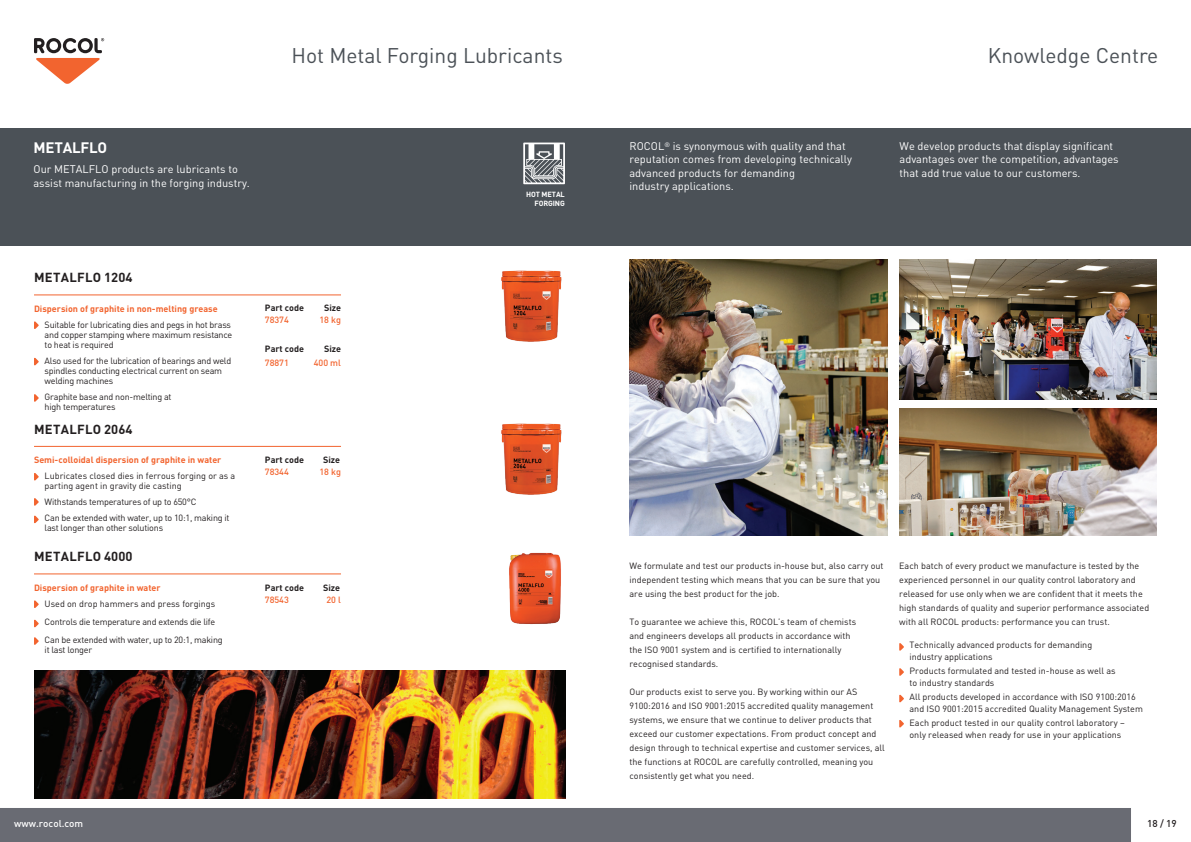
<style>
.page{position:relative;width:1191px;height:842px;background:#fff}
.page>*{position:absolute;margin:0;border:0;box-sizing:border-box;transform-origin:0 0}
.t1{font:21px "DIN Pro";color:#4b5157}
.t2{font:700 15px "DIN Pro";letter-spacing:-.015em;color:#fff}
.t3{font:700 13px "DIN Pro";letter-spacing:.02em;color:#231f20}
.t4{font:11px/13.2px "DIN Pro";color:#fff}
.t5{font:500 9.9px "DIN Pro";color:#fff}
.t6{font:500 9.9px "DIN Pro";color:#231f20}
.t7{font:9px/14px "DIN Pro";color:#231f20}
.t8{font:9px/10px "DIN Pro";letter-spacing:-.025em;color:#231f20}
.t9{font:700 9px "DIN Pro";color:#f2642f}
.t10{font:700 9px "DIN Pro";color:#231f20}
.t11{font:500 9px "DIN Pro";color:#f2642f}
.t12{font:700 7.4px/8.4px "DIN Pro";letter-spacing:-.015em;color:#fff;text-align:right}
</style>
<div class="page">
<div style="left:0;top:808px;width:1131px;height:34px;background:#696b73"></div>
<img style="left:34px;top:671px;width:531px;height:127px">
<hr style="left:34px;top:295px;width:307px;height:1px;background:#f2642f">
<hr style="left:34px;top:446px;width:307px;height:1px;background:#f2642f">
<hr style="left:34px;top:574px;width:307px;height:1px;background:#f2642f">
<svg style="left:34px;top:321px;width:5px;height:8px"></svg>
<svg style="left:34px;top:358px;width:5px;height:7px"></svg>
<svg style="left:34px;top:394px;width:5px;height:8px"></svg>
<svg style="left:34px;top:473px;width:5px;height:7px"></svg>
<svg style="left:34px;top:498px;width:5px;height:8px"></svg>
<svg style="left:34px;top:620px;width:5px;height:7px"></svg>
<svg style="left:34px;top:516px;width:5px;height:7px"></svg>
<svg style="left:34px;top:637px;width:5px;height:8px"></svg>
<svg style="left:34px;top:600px;width:5px;height:8px"></svg>
<img style="left:501px;top:270px;width:61px;height:72px">
<img style="left:501px;top:423px;width:61px;height:72px">
<img style="left:509px;top:552px;width:52px;height:72px">
<div style="left:0;top:128px;width:1191px;height:117px;background:#4b5157"></div>
<svg style="left:34px;top:38px;width:71px;height:46px"></svg>
<svg style="left:523px;top:143px;width:42px;height:41px"></svg>
<img style="left:629px;top:259px;width:258px;height:277px">
<img style="left:899px;top:409px;width:258px;height:127px">
<img style="left:899px;top:259px;width:258px;height:140px">
<svg style="left:899px;top:643px;width:5px;height:8px"></svg>
<svg style="left:899px;top:668px;width:5px;height:8px"></svg>
<svg style="left:899px;top:695px;width:5px;height:7px"></svg>
<svg style="left:899px;top:720px;width:5px;height:7px"></svg>
<h1 class="t1" style="left:291px;top:39px;width:273px">Hot Metal Forging Lubricants</h1>
<h2 class="t2" style="left:34px;top:135px;width:75px">METALFLO</h2>
<p class="t4" style="left:34px;top:162px;width:218px">Our METALFLO products are lubricants to assist manufacturing in the forging industry.</p>
<h3 class="t3" style="left:34px;top:267px;width:100px">METALFLO 1204</h3>
<p class="t9" style="left:34px;top:301px;width:185px">Dispersion of graphite in non-melting grease</p>
<p class="t8" style="left:45px;top:319px;width:189px">Suitable for lubricating dies and pegs in hot brass and copper stamping where maximum resistance to heat is required</p>
<p class="t8" style="left:45px;top:355px;width:188px">Also used for the lubrication of bearings and weld spindles conducting electrical current on seam welding machines</p>
<p class="t8" style="left:45px;top:391px;width:128px">Graphite base and non-melting at high temperatures</p>
<h3 class="t3" style="left:34px;top:418px;width:100px">METALFLO 2064</h3>
<p class="t9" style="left:34px;top:452px;width:189px">Semi-colloidal dispersion of graphite in water</p>
<p class="t7" style="left:45px;top:470px;width:192px;line-height:10px">Lubricates closed dies in ferrous forging or as a parting agent in gravity die casting</p>
<p class="t8" style="left:45px;top:493px;width:186px;line-height:16px">Withstands temperatures of up to 650°C<br>Can be extended with water, up to 10:1, making it</p>
<p class="t8" style="left:45px;top:522px;width:120px">last longer than other solutions</p>
<h3 class="t3" style="left:34px;top:546px;width:100px">METALFLO 4000</h3>
<p class="t9" style="left:34px;top:580px;width:128px">Dispersion of graphite in water</p>
<p class="t8" style="left:45px;top:594px;width:180px;line-height:18px">Used on drop hammers and press forgings<br>Controls die temperature and extends die life<br>Can be extended with water, up to 20:1, making</p>
<p class="t8" style="left:45px;top:644px;width:49px">it last longer</p>
<p class="t10" style="left:265px;top:301px;width:41px">Part code</p>
<p class="t10" style="left:324px;top:301px;width:19px">Size</p>
<p class="t11" style="left:265px;top:313px;width:25px">78374</p>
<p class="t11" style="left:319px;top:313px;width:23px">18 kg</p>
<p class="t10" style="left:265px;top:341px;width:41px">Part code</p>
<p class="t10" style="left:324px;top:341px;width:19px">Size</p>
<p class="t11" style="left:265px;top:355px;width:25px">78871</p>
<p class="t11" style="left:314px;top:355px;width:29px">400 ml</p>
<p class="t10" style="left:265px;top:452px;width:41px">Part code</p>
<p class="t10" style="left:323px;top:452px;width:19px">Size</p>
<p class="t11" style="left:265px;top:464px;width:25px">78344</p>
<p class="t11" style="left:319px;top:464px;width:23px">18 kg</p>
<p class="t10" style="left:265px;top:580px;width:41px">Part code</p>
<p class="t10" style="left:323px;top:580px;width:19px">Size</p>
<p class="t11" style="left:265px;top:592px;width:25px">78543</p>
<p class="t11" style="left:326px;top:592px;width:16px">20 l</p>
<p class="t12" style="left:526px;top:189px;width:40px">HOT METAL<br>FORGING</p>
<p class="t5" style="left:14px;top:816px;width:71px">www.rocol.com</p>
<h1 class="t1" style="left:987px;top:39px;width:172px">Knowledge Centre</h1>
<p class="t4" style="left:629px;top:139px;width:224px">ROCOL<sup>®</sup> is synonymous with quality and that reputation comes from developing technically advanced products for demanding<br>industry applications.</p>
<p class="t4" style="left:899px;top:139px;width:221px">We develop products that display significant advantages over the competition, advantages that add true value to our customers.</p>
<p class="t7" style="left:629px;top:558px;width:255px">We formulate and test our products in-house but, also carry out independent testing which means that you can be sure that you are using the best product for the job.</p>
<p class="t7" style="left:629px;top:614px;width:228px">To guarantee we achieve this, ROCOL’s team of chemists and engineers develops all products in accordance with the ISO 9001 system and is certified to internationally recognised standards.</p>
<p class="t7" style="left:629px;top:684px;width:257px">Our products exist to serve you. By working within our AS 9100:2016 and ISO 9001:2015 accredited quality management systems, we ensure that we continue to deliver products that exceed our customer expectations. From product concept and design through to technical expertise and customer services, all the functions at ROCOL are carefully controlled, meaning you consistently get what you need.</p>
<p class="t7" style="left:899px;top:558px;width:251px">Each batch of every product we manufacture is tested by the experienced personnel in our quality control laboratory and released for use only when we are confident that it meets the high standards of quality and superior performance associated with all ROCOL products: performance you can trust.</p>
<p class="t7" style="left:909px;top:638px;width:184px;line-height:12px">Technically advanced products for demanding industry applications</p>
<p class="t7" style="left:909px;top:664px;width:207px;line-height:12px">Products formulated and tested in-house as well as to industry standards</p>
<p class="t7" style="left:909px;top:690px;width:235px;line-height:12px">All products developed in accordance with ISO 9100:2016 and ISO 9001:2015 accredited Quality Management System</p>
<p class="t7" style="left:909px;top:716px;width:217px;line-height:12px">Each product tested in our quality control laboratory – only released when ready for use in your applications</p>
<p class="t6" style="left:1147px;top:816px;width:31px">18 / 19</p>
</div>
